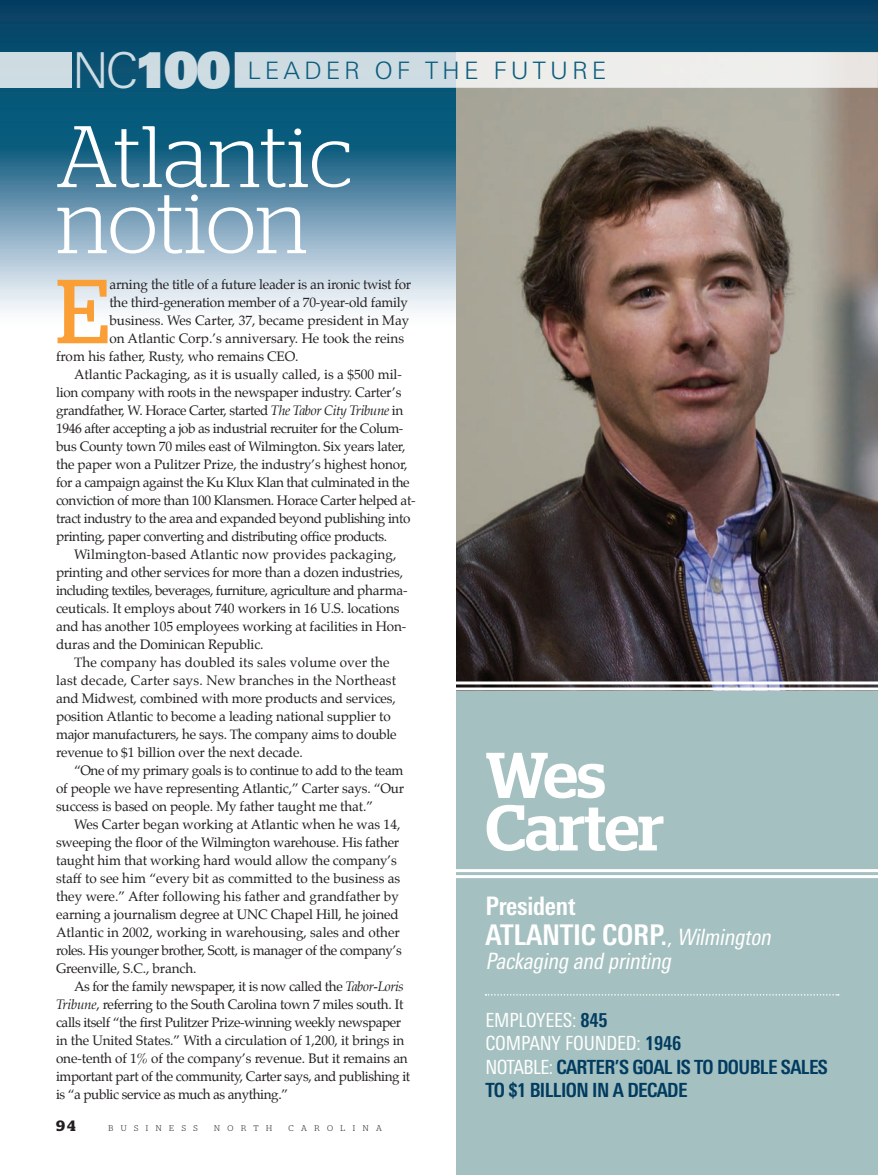
<style>
.page{position:relative;width:878px;height:1175px;background:#fff}
.page>*{position:absolute;margin:0;border:0;box-sizing:border-box;transform-origin:0 0}
.t1{font:90.6px "Stag";color:#f99f36}
.t2{font:300 87px/66px "Stag";color:#fff}
.t3{font:500 64.5px/52.5px "Stag";letter-spacing:-.01em;color:#fff}
.t4{font:700 condensed 28.5px "Linotype Univers";letter-spacing:-.01em;color:#fff}
.t5{font:700 condensed 25.5px "Linotype Univers";color:#fff}
.t6{font:300 24px "Linotype Univers Basic";letter-spacing:.17em;color:#0a5c7d}
.t7{font:italic condensed 22.5px "Linotype Univers";color:#fff}
.t8{font:condensed 19.5px/23.4px "Linotype Univers";letter-spacing:-.01em;color:#fff}
.t9{font:700 condensed 19.5px/23.4px "Linotype Univers";letter-spacing:-.03em;color:#013c60}
.t10{font:600 15px "Stag";color:#231f20}
.t11{font:13.5px "Palatino";letter-spacing:-.01em;color:#231f20}
.t12{font:13.5px "Palatino";letter-spacing:-.03em;color:#231f20}
.t13{font:13.5px "Palatino";letter-spacing:.01em;color:#231f20}
.t14{font:13.5px "Palatino";letter-spacing:-.04em;color:#231f20}
.t15{font:300 8.25px "Stag";letter-spacing:.915em;color:#231f20}
.s1{font-size:49.5px;color:#fff}
.s2{font-family:"Univers";font-weight:900;font-size:49.5px;color:#fff}
.s3{font-style:italic}
.s4{font-weight:400;font-style:italic;font-size:22.5px}
.s5{font-weight:700;color:#013c60}
</style>
<div class="page">
<svg style="left:0;top:0;width:878px;height:312px;background:#467b97"></svg>
<div style="left:456px;top:685px;width:422px;height:489px;background:#a5c0c0"></div>
<img style="left:456px;top:53px;width:422px;height:634px">
<hr style="left:428px;top:869px;width:450px;height:3px;background:#fff">
<hr style="left:428px;top:875px;width:450px;height:3px;background:#fff">
<hr style="left:449px;top:681px;width:429px;height:3px;background:#fff">
<hr style="left:449px;top:687px;width:429px;height:3px;background:#fff">
<svg style="left:485px;top:994px;width:353px;height:1px"></svg>
<div style="left:0;top:52px;width:72px;height:36px;background:#cedce2"></div>
<svg style="left:235px;top:52px;width:642px;height:36px;background:#e1e5e6"></svg>
<p class="t6" style="left:72px;top:56px;width:212px"><span class="s1">NC</span><span class="s2">100</span> L EADER</p>
<p class="t6" style="left:375px;top:56px;width:18px">OF</p>
<p class="t6" style="left:425px;top:56px;width:35px">THE</p>
<p class="t6" style="left:493px;top:56px;width:95px">FUTURE</p>
<p class="t2" style="left:56px;top:122px;width:299px">ATLANTIC<br>NOTION</p>
<p class="t1" style="left:56px;top:259px;width:55px">E</p>
<p class="t11" style="left:109px;top:273px;width:303px">arning the title of a future leader is an ironic twist for</p>
<p class="t11" style="left:109px;top:291px;width:300px">the third-generation member of a 70-year-old family</p>
<p class="t11" style="left:109px;top:309px;width:301px">business. Wes Carter, 37, became president in May</p>
<p class="t11" style="left:109px;top:327px;width:296px">on Atlantic Corp.’s anniversary. He took the reins</p>
<p class="t11" style="left:56px;top:345px;width:244px">from his father, Rusty, who remains CEO.</p>
<p class="t11" style="left:74px;top:363px;width:329px">Atlantic Packaging, as it is usually called, is a $500 mil-</p>
<p class="t11" style="left:56px;top:381px;width:347px">lion company with roots in the newspaper industry. Carter’s</p>
<p class="t12" style="left:56px;top:399px;width:349px">grandfather, W. Horace Carter, started <span class="s3">The Tabor City Tribune</span> in</p>
<p class="t12" style="left:56px;top:417px;width:349px">1946 after accepting a job as industrial recruiter for the Colum-</p>
<p class="t11" style="left:56px;top:435px;width:351px">bus County town 70 miles east of Wilmington. Six years later,</p>
<p class="t11" style="left:56px;top:453px;width:353px">the paper won a Pulitzer Prize, the industry’s highest honor,</p>
<p class="t12" style="left:56px;top:471px;width:355px">for a campaign against the Ku Klux Klan that culminated in the</p>
<p class="t12" style="left:56px;top:489px;width:361px">conviction of more than 100 Klansmen. Horace Carter helped at-</p>
<p class="t12" style="left:56px;top:507px;width:356px">tract industry to the area and expanded beyond publishing into</p>
<p class="t12" style="left:56px;top:525px;width:333px">printing, paper converting and distributing office products.</p>
<p class="t13" style="left:74px;top:543px;width:324px">Wilmington-based Atlantic now provides packaging,</p>
<p class="t11" style="left:56px;top:561px;width:348px">printing and other services for more than a dozen industries,</p>
<p class="t14" style="left:56px;top:579px;width:353px">including textiles, beverages, furniture, agriculture and pharma-</p>
<p class="t11" style="left:56px;top:597px;width:345px">ceuticals. It employs about 740 workers in 16 U.S. locations</p>
<p class="t11" style="left:56px;top:615px;width:352px">and has another 105 employees working at facilities in Hon-</p>
<p class="t11" style="left:56px;top:633px;width:209px">duras and the Dominican Republic.</p>
<p class="t13" style="left:74px;top:651px;width:317px">The company has doubled its sales volume over the</p>
<p class="t13" style="left:56px;top:669px;width:341px">last decade, Carter says. New branches in the Northeast</p>
<p class="t11" style="left:56px;top:687px;width:341px">and Midwest, combined with more products and services,</p>
<p class="t11" style="left:56px;top:705px;width:336px">position Atlantic to become a leading national supplier to</p>
<p class="t11" style="left:56px;top:723px;width:342px">major manufacturers, he says. The company aims to double</p>
<p class="t11" style="left:56px;top:741px;width:248px">revenue to $1 billion over the next decade.</p>
<p class="t12" style="left:74px;top:759px;width:331px">“One of my primary goals is to continue to add to the team</p>
<p class="t11" style="left:56px;top:777px;width:350px">of people we have representing Atlantic,” Carter says. “Our</p>
<p class="t11" style="left:56px;top:795px;width:318px">success is based on people. My father taught me that.”</p>
<p class="t11" style="left:74px;top:813px;width:328px">Wes Carter began working at Atlantic when he was 14,</p>
<p class="t11" style="left:56px;top:831px;width:344px">sweeping the floor of the Wilmington warehouse. His father</p>
<p class="t11" style="left:56px;top:849px;width:342px">taught him that working hard would allow the company’s</p>
<p class="t11" style="left:56px;top:867px;width:345px">staff to see him “every bit as committed to the business as</p>
<p class="t11" style="left:56px;top:885px;width:344px">they were.” After following his father and grandfather by</p>
<p class="t11" style="left:56px;top:903px;width:344px">earning a journalism degree at UNC Chapel Hill, he joined</p>
<p class="t11" style="left:56px;top:921px;width:345px">Atlantic in 2002, working in warehousing, sales and other</p>
<p class="t12" style="left:56px;top:939px;width:347px">roles. His younger brother, Scott, is manager of the company’s</p>
<p class="t11" style="left:56px;top:957px;width:142px">Greenville, S.C., branch.</p>
<p class="t12" style="left:74px;top:975px;width:331px">As for the family newspaper, it is now called the <span class="s3">Tabor-Loris</span></p>
<p class="t11" style="left:56px;top:993px;width:349px"><span class="s3">Tribune</span>, referring to the South Carolina town 7 miles south. It</p>
<p class="t12" style="left:56px;top:1011px;width:346px">calls itself “the first Pulitzer Prize-winning weekly newspaper</p>
<p class="t11" style="left:56px;top:1029px;width:350px">in the United States.” With a circulation of 1,200, it brings in</p>
<p class="t11" style="left:56px;top:1047px;width:353px">one-tenth of 1% of the company’s revenue. But it remains an</p>
<p class="t12" style="left:56px;top:1065px;width:356px">important part of the community, Carter says, and publishing it</p>
<p class="t12" style="left:56px;top:1083px;width:233px">is “a public service as much as anything.”</p>
<p class="t10" style="left:56px;top:1117px;width:21px">94</p>
<p class="t15" style="left:108px;top:1123px;width:91px">BUSINESS</p>
<p class="t15" style="left:214px;top:1123px;width:60px">NORTH</p>
<p class="t15" style="left:288px;top:1123px;width:95px">CAROLINA</p>
<p class="t3" style="left:485px;top:748px;width:180px">Wes<br>Carter</p>
<p class="t5" style="left:485px;top:891px;width:91px">PRESIDENT</p>
<p class="t4" style="left:485px;top:918px;width:291px">ATLANTIC CORP.<span class="s4">,Wilmington</span></p>
<p class="t7" style="left:485px;top:948px;width:191px">Packaging and printing</p>
<p class="t8" style="left:485px;top:1008px;width:197px">EM PLOYEES: <span class="s5">845<br></span>COM PANY FOUNDED: <span class="s5">1946<br></span>NOTABLE: <span class="s5">CARTER</span></p>
<p class="t9" style="left:485px;top:1055px;width:344px;text-indent:129px">’S GOAL IS TO DOUBLE SALES<br>TO $1 BILLION IN A DECADE</p>
</div>
